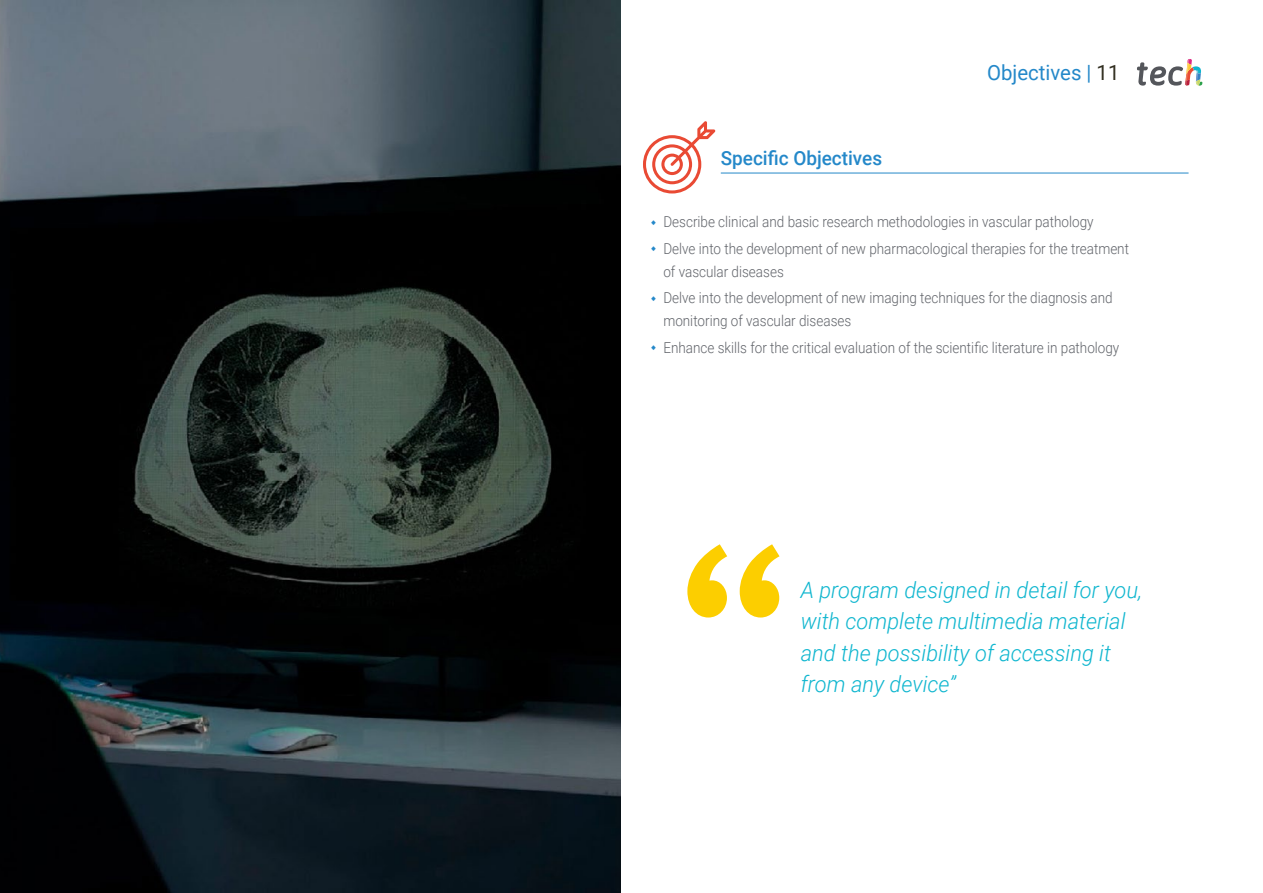
<style>
.page{position:relative;width:1263px;height:893px;background:#fff}
.page>*{position:absolute;margin:0;border:0;box-sizing:border-box;transform-origin:0 0}
.t1{font:italic 300 22.5px/31.5px "Roboto";color:#0fb6cf}
.t2{font:21px "Roboto";color:#2488c9}
.t3{font:500 19.5px "Roboto";color:#2488c9}
.t4{font:300 15px/26.7px "Roboto";color:#61646a;scale:.9 1}
.s1{color:#312e20}
</style>
<div class="page">
<svg style="left:643px;top:121px;width:72px;height:72px"></svg>
<hr style="left:721px;top:173px;width:467px;height:1px;background:#2488c9">
<svg style="left:1137px;top:59px;width:65px;height:27px"></svg>
<img style="left:0;top:0;width:621px;height:893px">
<svg style="left:687px;top:544px;width:92px;height:73px"></svg>
<h3 class="t3" style="left:721px;top:144px;width:163px">Specific Objectives</h3>
<h2 class="t2" style="left:987px;top:57px;width:134px">Objectives | <span class="s1">11</span></h2>
<p class="t4" style="left:663px;top:208px;width:519px">Describe clinical and basic research methodologies in vascular pathology<br>Delve into the development of new pharmacological therapies for the treatment</p>
<p class="t4" style="left:663px;top:257px;width:501px">of vascular diseases<br>Delve into the development of new imaging techniques for the diagnosis and</p>
<p class="t4" style="left:663px;top:307px;width:508px">monitoring of vascular diseases<br>Enhance skills for the critical evaluation of the scientific literature in pathology</p>
<h1 class="t1" style="left:801px;top:573px;width:343px">A program designed in detail for you, with complete multimedia material and the possibility of accessing it from any device”</h1>
</div>
